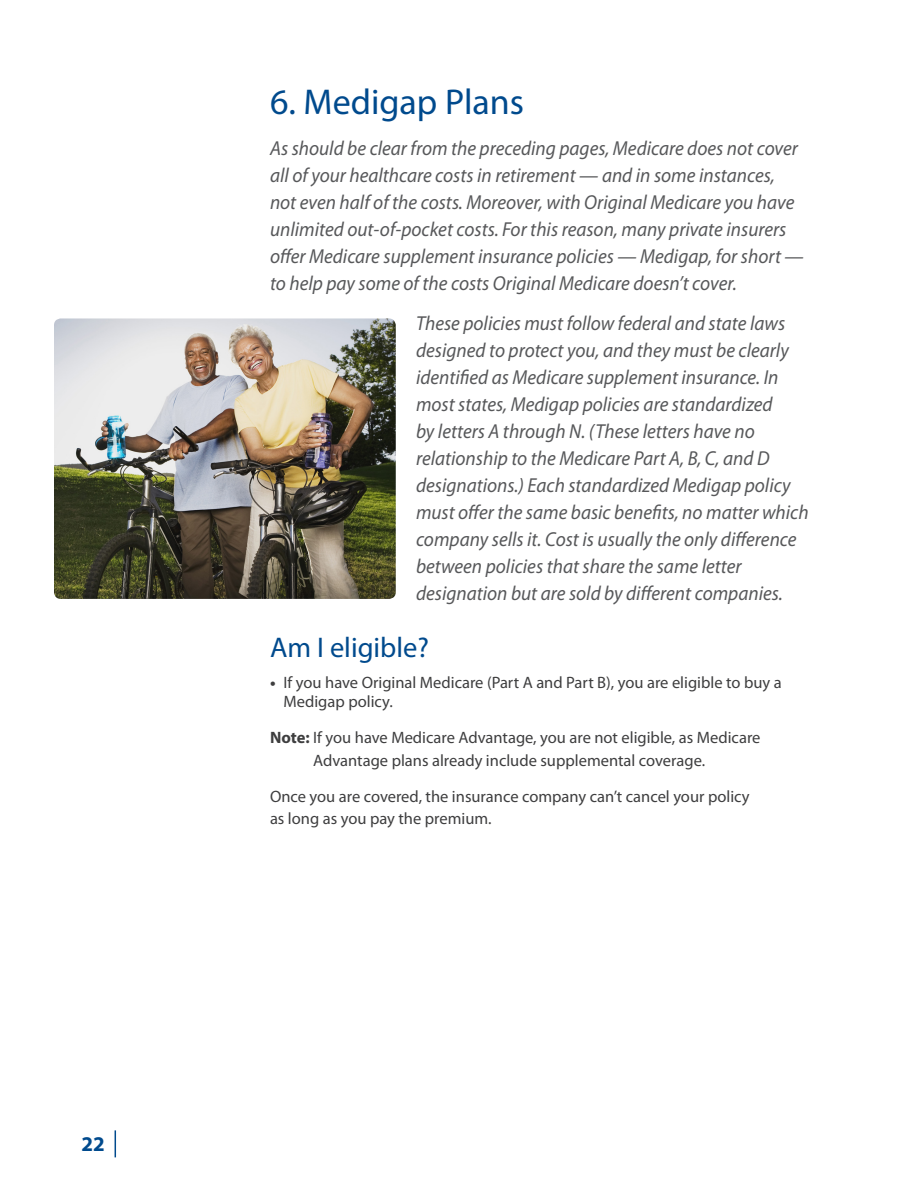
<style>
.page{position:relative;width:918px;height:1188px;background:#fff}
.page>*{position:absolute;margin:0;border:0;box-sizing:border-box;transform-origin:0 0}
.Main_Headline{font:36px "Myriad Pro";color:#004a8d}
.Subhead_1{font:28.5px "Myriad Pro";color:#004a8d}
.t1{font:700 21px "Myriad Pro";color:#004a8d}
.Intro_Italic{font:italic 20.25px/27px "Myriad Pro";color:#57585a;scale:.95 1}
.Body{font:16.5px/22.5px "Myriad Pro";color:#3e3e3f}
.s1{font-weight:700}
</style>
<div class="page">
<svg style="left:115px;top:1130px;width:1px;height:27px"></svg>
<img style="left:54px;top:318px;width:342px;height:281px">
<p class="t1" style="left:81px;top:1130px;width:25px">22</p>
<p class="Main_Headline" style="left:270px;top:80px;width:256px">6. Medigap Plans</p>
<p class="Intro_Italic" style="left:270px;top:134px;width:563px">As should be clear from the preceding pages, Medicare does not cover all of your healthcare costs in retirement — and in some instances, not even half of the costs. Moreover, with Original Medicare you have unlimited out-of-pocket costs. For this reason, many private insurers offer Medicare supplement insurance policies — Medigap, for short — to help pay some of the costs Original Medicare doesn’t cover.</p>
<p class="Intro_Italic" style="left:416px;top:309px;width:415px">These policies must follow federal and state laws designed to protect you, and they must be clearly identified as Medicare supplement insurance. In most states, Medigap policies are standardized<br>by letters A through N. (These letters have no relationship to the Medicare Part A, B, C, and D designations.) Each standardized Medigap policy must offer the same basic benefits, no matter which company sells it. Cost is usually the only difference between policies that share the same letter designation but are sold by different companies.</p>
<p class="Subhead_1" style="left:270px;top:630px;width:160px">Am I eligible?</p>
<p class="Body" style="left:284px;top:672px;width:500px;line-height:19.5px;text-indent:-14px"><span class="s1">•</span> If you have Original Medicare (Part A and Part B), you are eligible to buy a<br>Medigap policy.</p>
<p class="Body" style="left:313px;top:726px;width:449px;text-indent:-43px"><span class="s1">Note:</span> If you have Medicare Advantage, you are not eligible, as Medicare<br>Advantage plans already include supplemental coverage.</p>
<p class="Body" style="left:270px;top:784px;width:481px">Once you are covered, the insurance company can’t cancel your policy as long as you pay the premium.</p>
</div>
